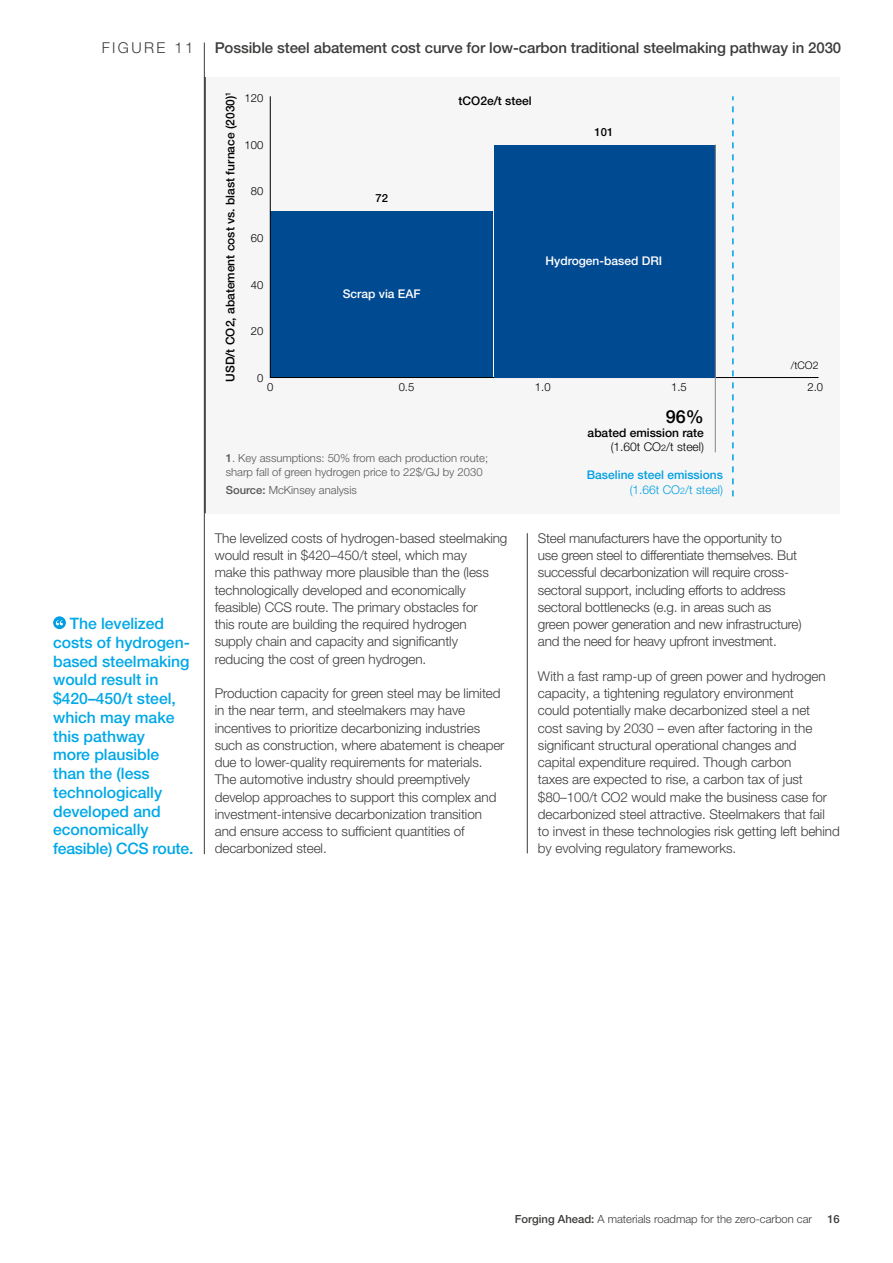
<style>
.page{position:relative;width:893px;height:1263px;background:#fff}
.page>*{position:absolute;margin:0;border:0;box-sizing:border-box;transform-origin:0 0}
.t1{font:500 18px "Helvetica Neue LT Pro";color:#000}
.t2{font:500 15.75px/18.8px "Helvetica Neue LT Pro";letter-spacing:-.005em;color:#00a8e7}
.t3{font:500 15px "Helvetica Neue LT Pro";letter-spacing:-.005em;color:#3c3c3b}
.t4{font:300 15px "Helvetica Neue LT Pro";letter-spacing:.16em;color:#3c3c3b}
.t5{font:300 13.5px/17.2px "Helvetica Neue LT Pro";letter-spacing:-.005em;color:#3c3c3b}
.t6{font:500 12px/14.4px "Helvetica Neue LT Pro";color:#000;text-align:right}
.t7{font:500 12px/14.4px "Helvetica Neue LT Pro";color:#009fe3;text-align:right}
.t8{font:500 12px "Helvetica Neue LT Pro";color:#fff}
.t9{font:300 11.25px/13.5px "Helvetica Neue LT Pro";color:#575756}
.t10{font:300 11.25px "Helvetica Neue LT Pro";color:#3c3c3b}
.t11{font:300 11.25px "Helvetica Neue LT Pro";color:#000}
.t12{font:500 11.25px "Helvetica Neue LT Pro";color:#000}
.t13{font:500 11.25px "Helvetica Neue LT Pro";color:#3c3c3b}
.t14{font:300 10.5px "Helvetica Neue LT Pro";color:#000}
.s1{font-weight:500}
.s2{font-weight:300}
.s3{font-weight:300;font-size:9px}
</style>
<div class="page">
<div style="left:205px;top:77px;width:635px;height:436px;background:#f6f6f6"></div>
<svg style="left:270px;top:96px;width:549px;height:282px"></svg>
<div style="left:494px;top:145px;width:221px;height:232px;background:#004a92"></div>
<svg style="left:732px;top:96px;width:2px;height:400px"></svg>
<hr style="left:715px;top:145px;width:1px;height:307px;background:#878787">
<hr style="left:204px;top:43px;width:1px;height:811px;background:#3c3c3b">
<hr style="left:204px;top:77px;width:2px;height:436px;background:#3c3c3b">
<hr style="left:527px;top:533px;width:1px;height:320px;background:#3c3c3b">
<svg style="left:53px;top:616px;width:13px;height:13px"></svg>
<svg style="left:56px;top:620px;width:7px;height:5px"></svg>
<p class="t4" style="left:102px;top:39px;width:93px">FIGURE 11</p>
<p class="t3" style="left:215px;top:39px;width:628px">Possible steel abatement cost curve for low-carbon traditional steelmaking pathway in 2030</p>
<p class="t6" style="left:223px;top:382px;width:291px;rotate:-90deg">USD/t CO2, abatement cost vs. blast furnace (2030)<sup>1</sup></p>
<p class="t11" style="left:245px;top:91px;width:20px">120</p>
<p class="t6" style="left:459px;top:93px;width:75px">tCO2e/t steel</p>
<p class="t12" style="left:594px;top:125px;width:20px">101</p>
<p class="t11" style="left:245px;top:138px;width:20px">100</p>
<p class="t11" style="left:251px;top:185px;width:14px">80</p>
<p class="t11" style="left:251px;top:231px;width:14px">60</p>
<p class="t11" style="left:251px;top:278px;width:14px">40</p>
<p class="t11" style="left:251px;top:324px;width:14px">20</p>
<p class="t11" style="left:257px;top:371px;width:8px">0</p>
<p class="t12" style="left:375px;top:191px;width:14px">72</p>
<p class="t8" style="left:545px;top:253px;width:118px">Hydrogen-based DRI</p>
<p class="t8" style="left:343px;top:286px;width:79px">Scrap via EAF</p>
<p class="t14" style="left:791px;top:359px;width:29px">/tCO2</p>
<p class="t11" style="left:267px;top:380px;width:8px">0</p>
<p class="t11" style="left:399px;top:380px;width:17px">0.5</p>
<p class="t11" style="left:535px;top:380px;width:17px">1.0</p>
<p class="t11" style="left:671px;top:380px;width:17px">1.5</p>
<p class="t11" style="left:807px;top:380px;width:17px">2.0</p>
<p class="t2" style="left:53px;top:614px;width:142px;text-indent:17px">The levelized costs of hydrogen&shy;based steelmaking would result in $420–450/t steel, which may make this pathway<br>more plausible than the (less technologically developed and economically feasible) CCS route.</p>
<p class="t9" style="left:226px;top:451px;width:264px"><span class="s1">1</span>. Key assumptions: 50% from each production route; sharp fall of green hydrogen price to 22$/GJ by 2030</p>
<p class="t9" style="left:226px;top:483px;width:133px"><span class="s1">Source:</span> McKinsey analysis</p>
<p class="t5" style="left:215px;top:529px;width:294px">The levelized costs of hydrogen-based steelmaking would result in $420–450/t steel, which may<br>make this pathway more plausible than the (less technologically developed and economically feasible) CCS route. The primary obstacles for<br>this route are building the required hydrogen supply chain and capacity and significantly reducing the cost of green hydrogen.</p>
<p class="t5" style="left:215px;top:684px;width:291px">Production capacity for green steel may be limited in the near term, and steelmakers may have incentives to prioritize decarbonizing industries such as construction, where abatement is cheaper due to lower-quality requirements for materials.<br>The automotive industry should preemptively develop approaches to support this complex and investment-intensive decarbonization transition and ensure access to sufficient quantities of decarbonized steel.</p>
<h1 class="t1" style="left:666px;top:405px;width:40px">96%</h1>
<p class="t6" style="left:588px;top:425px;width:118px">abated emission rate <span class="s2">(1.60t CO</span><span class="s3">2</span><span class="s2">/t steel)</span></p>
<p class="t7" style="left:587px;top:468px;width:138px">Baseline steel emissions <span class="s2">(1.66t CO</span><span class="s3">2</span><span class="s2">/t steel)</span></p>
<p class="t5" style="left:538px;top:529px;width:265px">Steel manufacturers have the opportunity to use green steel to differentiate themselves. But successful decarbonization will require cross&shy;sectoral support, including efforts to address sectoral bottlenecks (e.g. in areas such as green power generation and new infrastructure) and the need for heavy upfront investment.</p>
<p class="t5" style="left:538px;top:667px;width:303px">With a fast ramp-up of green power and hydrogen capacity, a tightening regulatory environment<br>could potentially make decarbonized steel a net<br>cost saving by 2030 – even after factoring in the significant structural operational changes and<br>capital expenditure required. Though carbon<br>taxes are expected to rise, a carbon tax of just $80–100/t CO2 would make the business case for decarbonized steel attractive. Steelmakers that fail<br>to invest in these technologies risk getting left behind by evolving regulatory frameworks.</p>
<p class="t10" style="left:515px;top:1212px;width:299px"><span class="s1">Forging Ahead:</span> A materials roadmap for the zero-carbon car</p>
<p class="t13" style="left:827px;top:1212px;width:14px">16</p>
</div>
